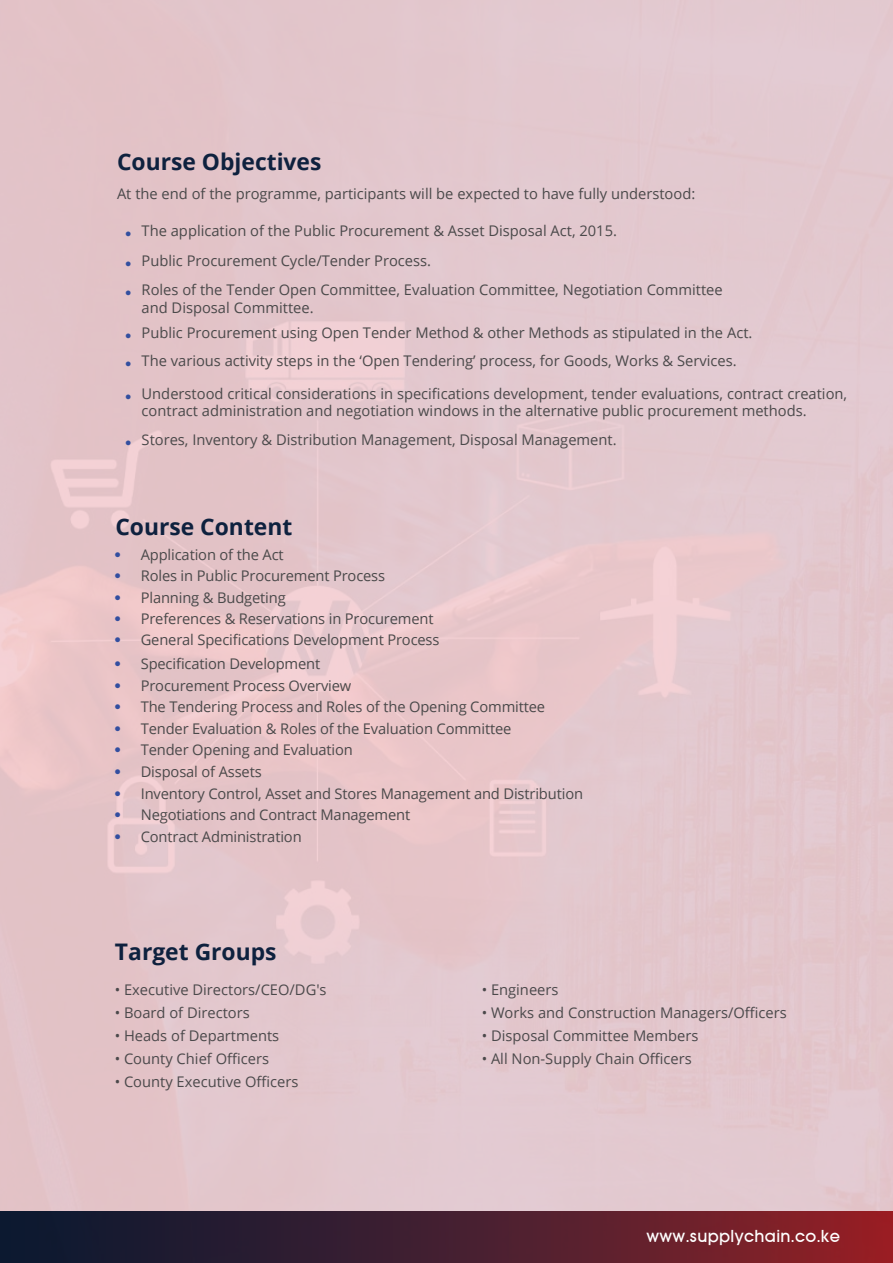
<style>
.page{position:relative;width:893px;height:1263px;background:#fff}
.page>*{position:absolute;margin:0;border:0;box-sizing:border-box;transform-origin:0 0}
.t1{font:700 22.8px "Open Sans";color:#0e213e}
.t2{font:18px "Avant Garde Md ITCTT";letter-spacing:.02em;color:#fff}
.t3{font:14.7px/17.7px "Open Sans";color:#4a494a}
.t4{font:14.7px "Open Sans";color:#4b494b}
.s1{font-family:"Sans BOLD";color:#324ea0}
</style>
<div class="page">
<div style="left:0;top:1211px;width:893px;height:52px;background:linear-gradient(to right,#021a34,#8f2228)"></div>
<h1 class="t1" style="left:117px;top:146px;width:206px">Course Objectives</h1>
<p class="t3" style="left:117px;top:184px;width:580px">At the end of the programme, participants will be expected to have fully understood:</p>
<p class="t3" style="left:126px;top:222px;width:492px"><sub>•</sub> The application of the Public Procurement &amp; Asset Disposal Act, 2015.</p>
<p class="t3" style="left:126px;top:252px;width:307px"><sub>•</sub> Public Procurement Cycle/Tender Process.</p>
<p class="t3" style="left:142px;top:280px;width:583px;text-indent:-16px"><sub>•</sub> Roles of the Tender Open Committee, Evaluation Committee, Negotiation Committee and Disposal Committee.</p>
<p class="t3" style="left:126px;top:323px;width:628px"><sub>•</sub> Public Procurement using Open Tender Method &amp; other Methods as stipulated in the Act.</p>
<p class="t3" style="left:126px;top:352px;width:612px"><sub>•</sub> The various activity steps in the ‘Open Tendering’ process, for Goods, Works &amp; Services.</p>
<p class="t3" style="left:142px;top:384px;width:707px;text-indent:-16px"><sub>•</sub> Understood critical considerations in specifications development, tender evaluations, contract creation, contract administration and negotiation windows in the alternative public procurement methods.</p>
<p class="t3" style="left:126px;top:431px;width:492px"><sub>•</sub> Stores, Inventory &amp; Distribution Management, Disposal Management.</p>
<h1 class="t1" style="left:115px;top:511px;width:178px">Course Content</h1>
<p class="t3" style="left:115px;top:545px;width:170px"><span class="s1">•</span> Application of the Act</p>
<p class="t3" style="left:115px;top:567px;width:271px"><span class="s1">•</span> Roles in Public Procurement Process</p>
<p class="t3" style="left:115px;top:588px;width:172px"><span class="s1">•</span> Planning &amp; Budgeting</p>
<p class="t3" style="left:115px;top:609px;width:320px"><span class="s1">•</span> Preferences &amp; Reservations in Procurement</p>
<p class="t3" style="left:115px;top:631px;width:326px"><span class="s1">•</span> General Specifications Development Process</p>
<p class="t3" style="left:115px;top:655px;width:207px"><span class="s1">•</span> Specification Development</p>
<p class="t3" style="left:115px;top:676px;width:238px"><span class="s1">•</span> Procurement Process Overview</p>
<p class="t3" style="left:115px;top:698px;width:431px"><span class="s1">•</span> The Tendering Process and Roles of the Opening Committee</p>
<p class="t3" style="left:115px;top:719px;width:398px"><span class="s1">•</span> Tender Evaluation &amp; Roles of the Evaluation Committee</p>
<p class="t3" style="left:115px;top:740px;width:239px"><span class="s1">•</span> Tender Opening and Evaluation</p>
<p class="t3" style="left:115px;top:763px;width:148px"><span class="s1">•</span> Disposal of Assets</p>
<p class="t3" style="left:115px;top:784px;width:469px"><span class="s1">•</span> Inventory Control, Asset and Stores Management and Distribution</p>
<p class="t3" style="left:115px;top:806px;width:297px"><span class="s1">•</span> Negotiations and Contract Management</p>
<p class="t3" style="left:115px;top:827px;width:188px"><span class="s1">•</span> Contract Administration</p>
<h1 class="t1" style="left:115px;top:935px;width:163px">Target Groups</h1>
<p class="t4" style="left:115px;top:979px;width:213px">• Executive Directors/CEO/DG's</p>
<p class="t4" style="left:115px;top:1002px;width:137px">• Board of Directors</p>
<p class="t4" style="left:115px;top:1025px;width:166px">• Heads of Departments</p>
<p class="t4" style="left:115px;top:1048px;width:156px">• County Chief Officers</p>
<p class="t4" style="left:115px;top:1072px;width:185px">• County Executive Officers</p>
<p class="t4" style="left:482px;top:979px;width:78px">• Engineers</p>
<p class="t4" style="left:482px;top:1002px;width:307px">• Works and Construction Managers/Officers</p>
<p class="t4" style="left:482px;top:1025px;width:218px">• Disposal Committee Members</p>
<p class="t4" style="left:482px;top:1048px;width:212px">• All Non-Supply Chain Officers</p>
<p class="t2" style="left:646px;top:1226px;width:195px">www.supplychain.co.ke</p>
</div>
